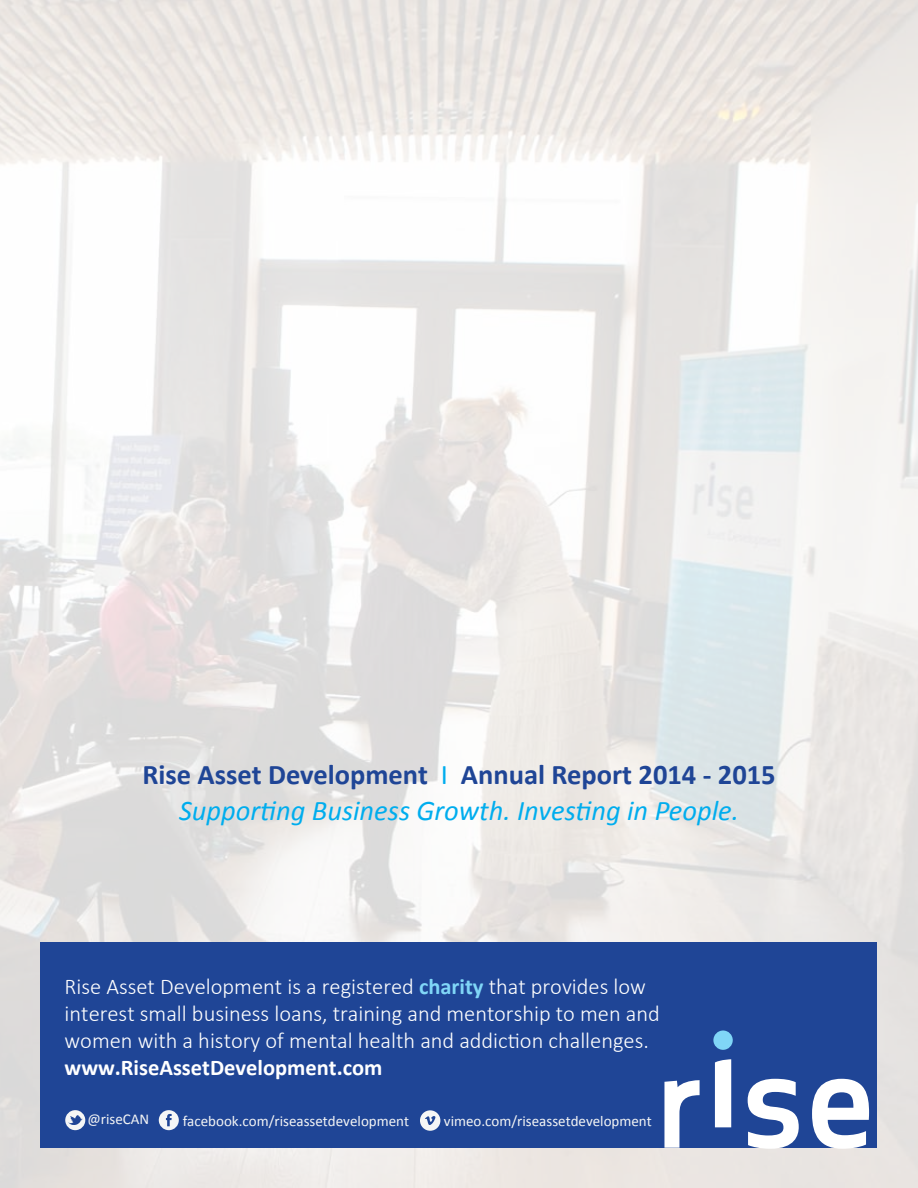
<style>
.page{position:relative;width:918px;height:1188px;background:#fff}
.page>*{position:absolute;margin:0;border:0;box-sizing:border-box;transform-origin:0 0}
.t1{font:italic 28.5px/36px "Calibri";color:#00adee;text-align:center}
.t2{font:300 22.5px/27px "Calibri";color:#fff}
.t3{font:700 22.5px "Calibri";color:#fff}
.t4{font:15px "Calibri";color:#f4f5f5}
.s1{font-weight:700;font-style:normal;color:#1f4596}
.s2{font-style:normal}
.s3{font-weight:700;color:#80d6f7}
</style>
<div class="page">
<img style="left:0;top:0;width:918px;height:1188px">
<div style="left:41px;top:942px;width:836px;height:205px;background:#1f4596"></div>
<svg style="left:65px;top:1110px;width:20px;height:20px"></svg>
<svg style="left:159px;top:1110px;width:20px;height:20px"></svg>
<svg style="left:420px;top:1110px;width:20px;height:21px"></svg>
<div style="left:713px;top:1031px;width:20px;height:19px;background:#80d6f7;border-radius:50%"></div>
<svg style="left:715px;top:1059px;width:16px;height:68px"></svg>
<svg style="left:664px;top:1080px;width:36px;height:68px"></svg>
<svg style="left:748px;top:1079px;width:51px;height:70px"></svg>
<svg style="left:812px;top:1079px;width:57px;height:70px"></svg>
<p class="t1" style="left:142px;top:755px;width:635px"><span class="s1">Rise Asset Development</span> <span class="s2">I</span> <span class="s1">Annual Report 2014 - 2015<br></span>Supporting Business Growth. Investing in People.</p>
<p class="t2" style="left:65px;top:975px;width:597px">Rise Asset Development is a registered <span class="s3">charity</span> that provides low interest small business loans, training and mentorship to men and women with a history of mental health and addiction challenges.</p>
<p class="t3" style="left:65px;top:1060px;width:319px">www.RiseAssetDevelopment.com</p>
<p class="t4" style="left:87px;top:1113px;width:63px">@riseCAN</p>
<p class="t4" style="left:183px;top:1114px;width:228px">facebook.com/riseassetdevelopment</p>
<p class="t4" style="left:444px;top:1114px;width:209px">vimeo.com/riseassetdevelopment</p>
</div>
